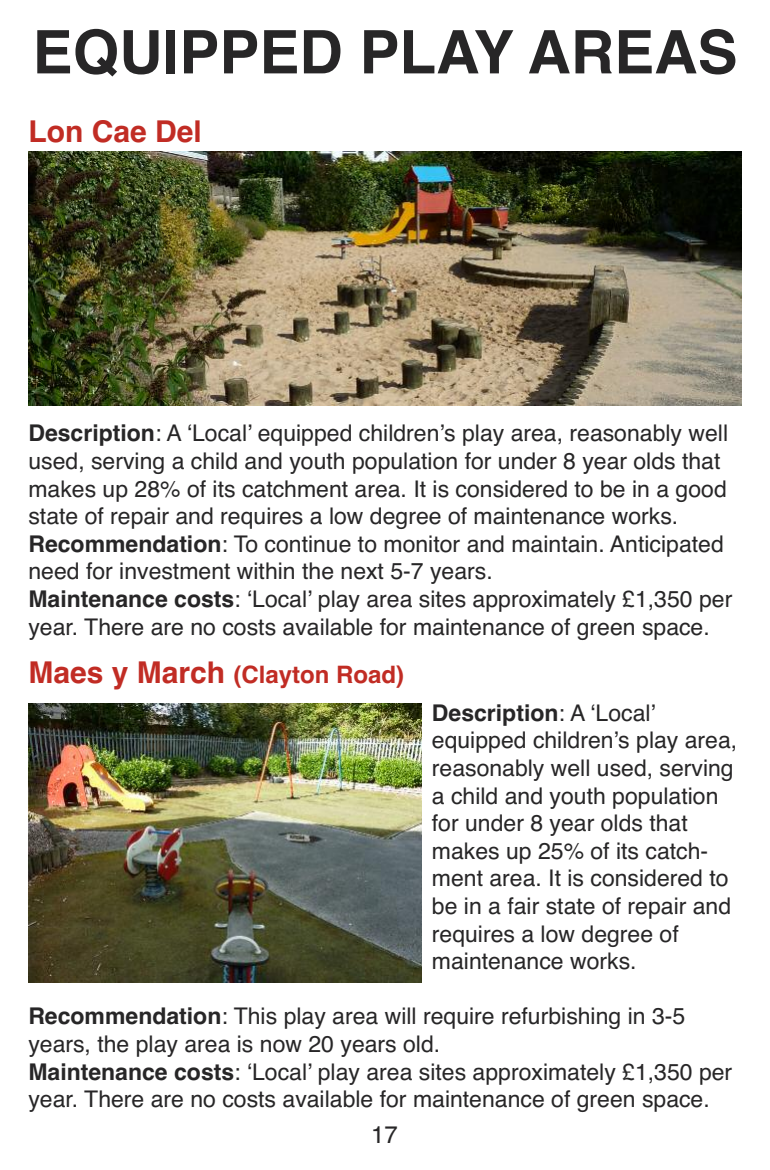
<style>
.page{position:relative;width:770px;height:1170px;background:#fff}
.page>*{position:absolute;margin:0;border:0;box-sizing:border-box;transform-origin:0 0}
.t1{font:700 60px "Helvetica";color:#272627}
.t2{font:700 30px "Helvetica";color:#c12c24}
.t3{font:700 24px "Helvetica";color:#c12c24}
.t4{font:24px "Helvetica";color:#272627}
.t5{font:23px/27.6px "Helvetica";color:#272627}
.s1{font-weight:700}
.s2{font-size:30px}
</style>
<div class="page">
<img style="left:28px;top:151px;width:713px;height:254px">
<img style="left:28px;top:703px;width:394px;height:279px">
<h1 class="t1" style="left:32px;top:18px;width:706px">EQUIPPED PLAY AREAS</h1>
<h2 class="t2" style="left:28px;top:114px;width:175px">Lon Cae Del</h2>
<p class="t5" style="left:28px;top:419px;width:705px"><span class="s1">Description</span>: A ‘Local’ equipped children’s play area, reasonably well used, serving a child and youth population for under 8 year olds that makes up 28% of its catchment area. It is considered to be in a good state of repair and requires a low degree of maintenance works.<br><span class="s1">Recommendation</span>: To continue to monitor and maintain. Anticipated need for investment within the next 5-7 years.<br><span class="s1">Maintenance costs</span>: ‘Local’ play area sites approximately £1,350 per year. There are no costs available for maintenance of green space.</p>
<p class="t3" style="left:28px;top:661px;width:377px"><span class="s2">Maes y March</span> (Clayton Road)</p>
<p class="t5" style="left:432px;top:699px;width:307px"><span class="s1">Description</span>: A ‘Local’ equipped children’s play area, reasonably well used, serving a child and youth population for under 8 year olds that makes up 25% of its catch&shy;ment area. It is considered to be in a fair state of repair and requires a low degree of maintenance works.</p>
<p class="t5" style="left:28px;top:1002px;width:705px"><span class="s1">Recommendation</span>: This play area will require refurbishing in 3-5 years, the play area is now 20 years old.<br><span class="s1">Maintenance costs</span>: ‘Local’ play area sites approximately £1,350 per year. There are no costs available for maintenance of green space.</p>
<p class="t4" style="left:371px;top:1120px;width:28px">17</p>
</div>
